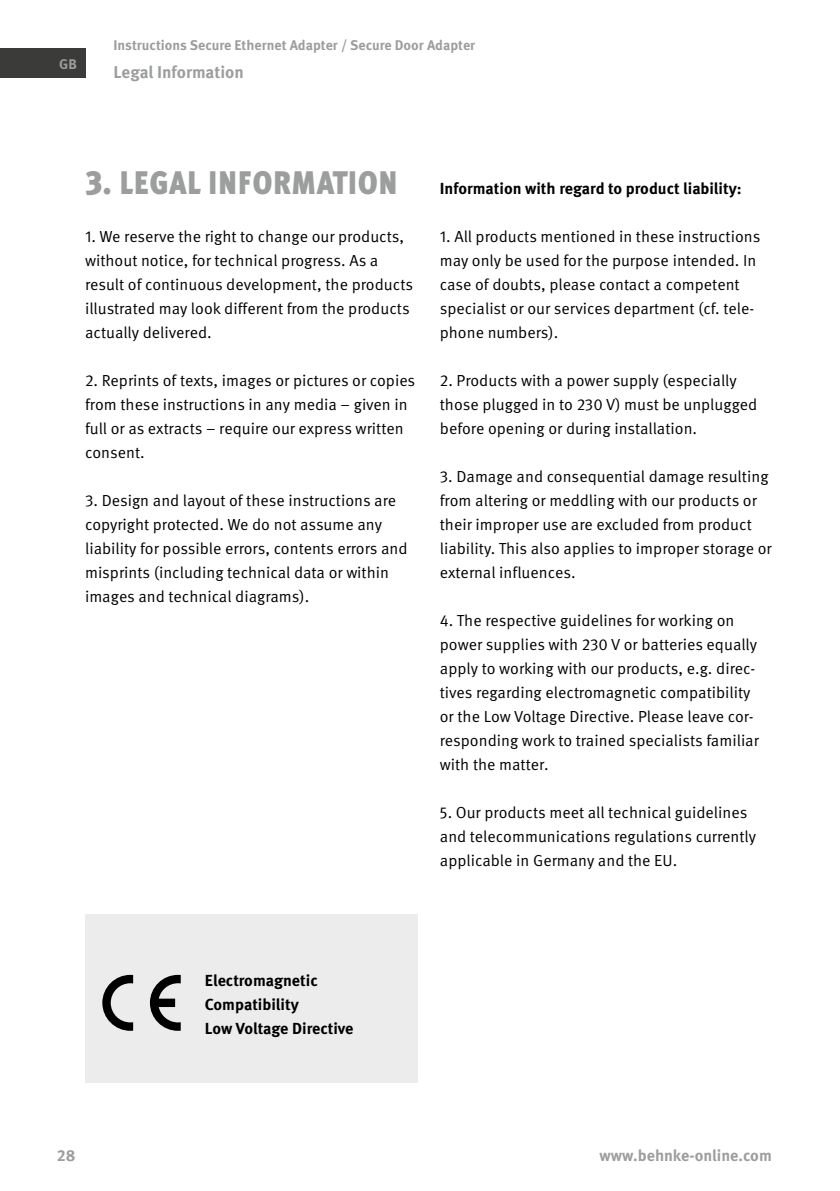
<style>
.page{position:relative;width:840px;height:1191px;background:#fff}
.page>*{position:absolute;margin:0;border:0;box-sizing:border-box;transform-origin:0 0}
.t1{font:900 40px "Meta Pro";letter-spacing:-.005em;color:#9c9d9d;scale:.8 1}
.t2{font:700 17px "Meta Pro";color:#9c9d9d}
.t3{font:16px/24px "Meta Pro Norm";color:#000}
.t4{font:700 16px/24px "Meta Pro";color:#000}
.t5{font:700 16px "Meta Pro";color:#9c9d9d}
.t6{font:700 14px "Meta Pro";color:#9c9d9d}
.s1{font-size:33.6px}
</style>
<div class="page">
<div style="left:0;top:49px;width:85px;height:29px;background:#3b3b3a"></div>
<div style="left:85px;top:914px;width:332px;height:168px;background:#ececed"></div>
<svg style="left:102px;top:975px;width:31px;height:55px"></svg>
<svg style="left:150px;top:975px;width:31px;height:55px"></svg>
<p class="t6" style="left:59px;top:53px;width:19px">GB</p>
<p class="t6" style="left:113px;top:34px;width:363px">Instructions Secure Ethernet Adapter / Secure Door Adapter</p>
<p class="t2" style="left:113px;top:59px;width:132px">Legal Information</p>
<h1 class="t1" style="left:85px;top:148px;width:392px"><span class="s1">3.</span> Legal I nformation</h1>
<p class="t3" style="left:85px;top:224px;width:329px">1. We reserve the right to change our products, without notice, for technical progress. As a result of continuous development, the products illustrated may look different from the products actually delivered.</p>
<p class="t3" style="left:85px;top:368px;width:331px">2. Reprints of texts, images or pictures or copies from these instructions in any media – given in full or as extracts – require our express written consent.</p>
<p class="t3" style="left:85px;top:488px;width:324px">3. Design and layout of these instructions are copyright protected. We do not assume any liability for possible errors, contents errors and misprints (including technical data or within images and technical diagrams).</p>
<p class="t4" style="left:439px;top:176px;width:303px">Information with regard to product liability:</p>
<p class="t3" style="left:439px;top:224px;width:322px">1. All products mentioned in these instructions may only be used for the purpose intended. In case of doubts, please contact a competent specialist or our services department (cf. tele&shy;phone numbers).</p>
<p class="t3" style="left:439px;top:368px;width:319px">2. Products with a power supply (especially those plugged in to 230 V) must be unplugged before opening or during installation.</p>
<p class="t3" style="left:439px;top:464px;width:333px">3. Damage and consequential damage resulting from altering or meddling with our products or their improper use are excluded from product liability. This also applies to improper storage or external influences.</p>
<p class="t3" style="left:439px;top:608px;width:320px">4. The respective guidelines for working on power supplies with 230 V or batteries equally apply to working with our products, e.g. direc&shy;tives regarding electromagnetic compatibility or the Low Voltage Directive. Please leave cor&shy;responding work to trained specialists familiar with the matter.</p>
<p class="t3" style="left:439px;top:800px;width:318px">5. Our products meet all technical guidelines and telecommunications regulations currently applicable in Germany and the EU.</p>
<p class="t4" style="left:205px;top:968px;width:150px">Electromagnetic<br>Compatibility<br>Low Voltage Directive</p>
<p class="t5" style="left:57px;top:1142px;width:20px">28</p>
<p class="t5" style="left:599px;top:1142px;width:174px">www.behnke-online.com</p>
</div>
